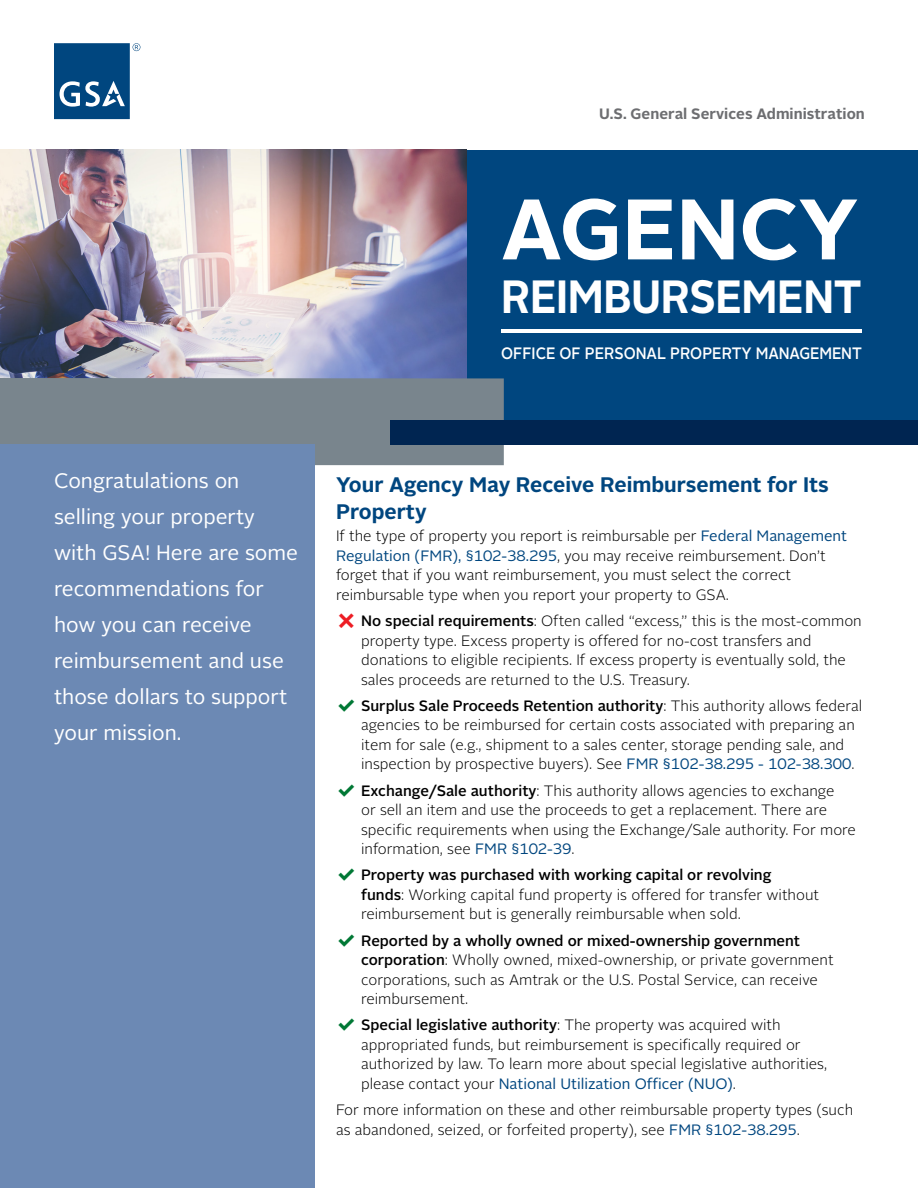
<style>
.page{position:relative;width:918px;height:1188px;background:#fff}
.page>*{position:absolute;margin:0;border:0;box-sizing:border-box;transform-origin:0 0}
.t1{font:700 85.5px "Alright Sans";color:#fff}
.t2{font:700 46.5px "Alright Sans";letter-spacing:-.01em;color:#fff;scale:.9 1}
.Body_Copy{font:21px/36px "Alright Sans";color:#fff}
.Heads_Bold{font:700 21px/27px "Alright Sans";color:#00467f}
.t3{font:500 16.5px "Alright Sans";color:#fff;scale:.9 1}
.Body_Copy-2{font:300 15px/19.5px "Alright Sans";color:#000}
.t4{font:700 15px "Alright Sans";color:#6d6e71}
.s1{font-weight:400;color:#00467f}
.s2{color:#ed1d24}
.s3{font-weight:500}
.s4{color:#007835}
</style>
<div class="page">
<div style="left:451px;top:150px;width:467px;height:273px;background:#00467f"></div>
<img style="left:0;top:149px;width:466px;height:229px">
<div style="left:0;top:378px;width:504px;height:87px;background:#79858d"></div>
<svg style="left:54px;top:43px;width:86px;height:76px"></svg>
<hr style="left:501px;top:329px;width:360px;height:3px;background:#fff">
<div style="left:390px;top:421px;width:528px;height:24px;background:#002551"></div>
<div style="left:0;top:445px;width:315px;height:743px;background:#6c89b4"></div>
<p class="t4" style="left:599px;top:103px;width:267px">U.S. General Services Administration</p>
<h1 class="t1" style="left:501px;top:170px;width:359px">AGENCY</h1>
<h1 class="t2" style="left:501px;top:265px;width:402px">REIMBURSEMENT</h1>
<h1 class="t3" style="left:501px;top:342px;width:402px">OFFICE OF PERSONAL PROPERTY MANAGEMENT</h1>
<p class="Body_Copy" style="left:54px;top:463px;width:246px">Congratulations on selling your property with GSA! Here are some recommendations for how you can receive reimbursement and use those dollars to support your mission.</p>
<h2 class="Heads_Bold" style="left:336px;top:471px;width:494px">Your Agency May Receive Reimbursement for Its<br>Property</h2>
<p class="Body_Copy-2" style="left:336px;top:527px;width:513px">If the type of property you report is reimbursable per <span class="s1">Federal Management Regulation (FMR), §102-38.295</span>, you may receive reimbursement. Don’t forget that if you want reimbursement, you must select the correct reimbursable type when you report your property to GSA.</p>
<p class="Body_Copy-2" style="left:361px;top:612px;width:502px;text-indent:-25px"><span class="s2">✖</span> <span class="s3">No special requirements</span>: Often called “excess,” this is the most-common property type. Excess property is offered for no-cost transfers and donations to eligible recipients. If excess property is eventually sold, the sales proceeds are returned to the U.S. Treasury.</p>
<p class="Body_Copy-2" style="left:361px;top:696px;width:503px;text-indent:-25px"><span class="s4">✔</span> <span class="s3">Surplus Sale Proceeds Retention authority</span>: This authority allows federal agencies to be reimbursed for certain costs associated with preparing an item for sale (e.g., shipment to a sales center, storage pending sale, and inspection by prospective buyers). See <span class="s1">FMR §102-38.295 - 102-38.300</span>.</p>
<p class="Body_Copy-2" style="left:361px;top:781px;width:496px;text-indent:-25px"><span class="s4">✔</span> <span class="s3">Exchange/Sale authority</span>: This authority allows agencies to exchange<br>or sell an item and use the proceeds to get a replacement. There are specific requirements when using the Exchange/Sale authority. For more information, see <span class="s1">FMR §102-39</span>.</p>
<p class="Body_Copy-2" style="left:361px;top:866px;width:460px;text-indent:-25px"><span class="s4">✔</span> <span class="s3">Property was purchased with working capital or revolving<br>funds</span>: Working capital fund property is offered for transfer without reimbursement but is generally reimbursable when sold.</p>
<p class="Body_Copy-2" style="left:361px;top:931px;width:474px;text-indent:-25px"><span class="s4">✔</span> <span class="s3">Reported by a wholly owned or mixed-ownership government corporation</span>: Wholly owned, mixed-ownership, or private government corporations, such as Amtrak or the U.S. Postal Service, can receive reimbursement.</p>
<p class="Body_Copy-2" style="left:361px;top:1016px;width:468px;text-indent:-25px"><span class="s4">✔</span> <span class="s3">Special legislative authority</span>: The property was acquired with appropriated funds, but reimbursement is specifically required or authorized by law. To learn more about special legislative authorities, please contact your <span class="s1">National Utilization Officer (NUO)</span>.</p>
<p class="Body_Copy-2" style="left:336px;top:1101px;width:519px">For more information on these and other reimbursable property types (such as abandoned, seized, or forfeited property), see <span class="s1">FMR §102-38.295</span>.</p>
</div>
